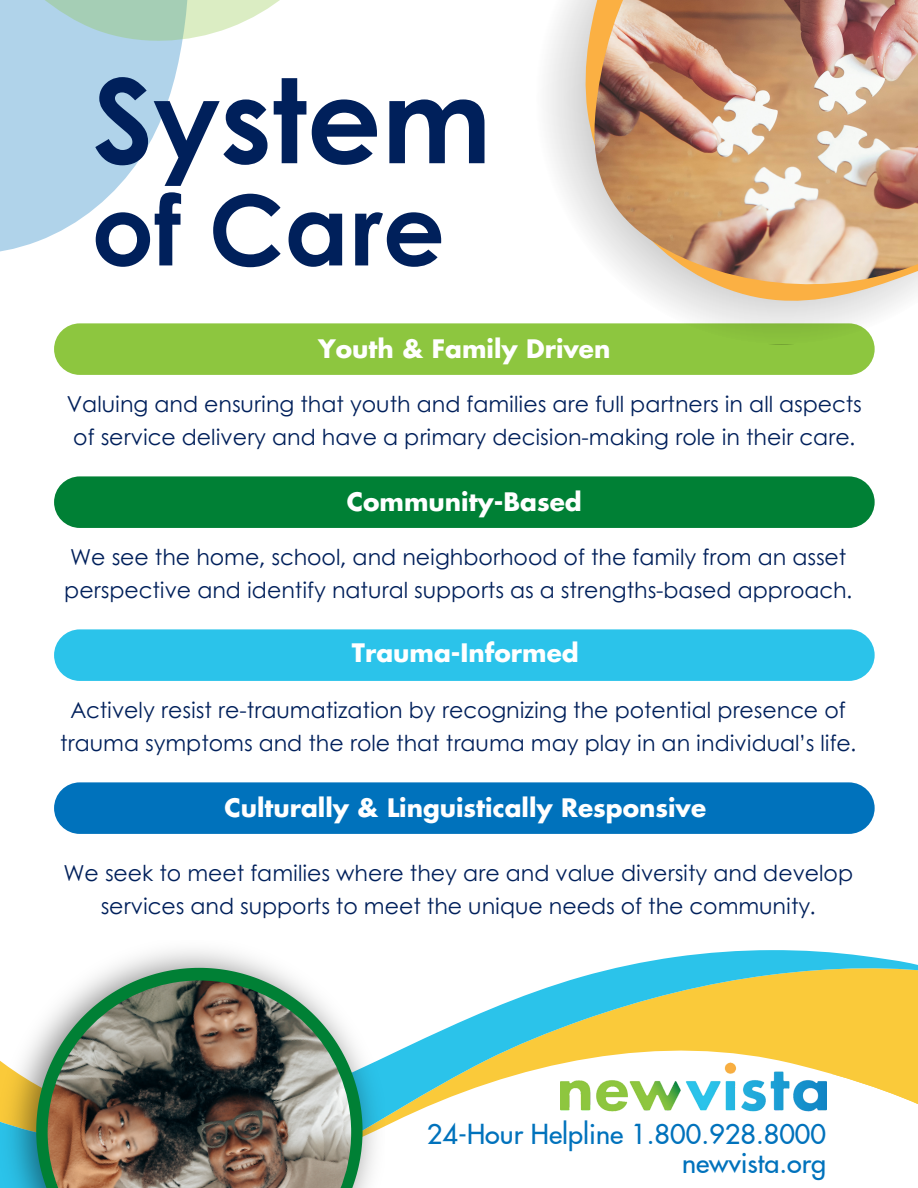
<style>
.page{position:relative;width:918px;height:1188px;background:#fff}
.page>*{position:absolute;margin:0;border:0;box-sizing:border-box;transform-origin:0 0}
.t1{font:700 117px "Century Gothic";color:#00205b}
.t2{font:700 97.5px "Century Gothic";color:#00205b}
.t3{font:500 27px "Futura LT Pro";color:#0072bc}
.t4{font:700 24.75px "Futura";color:#fff}
.t5{font:22.05px/32.7px "Century Gothic";color:#00205b}
</style>
<div class="page">
<svg style="left:385px;top:950px;width:533px;height:176px"></svg>
<svg style="left:831px;top:1074px;width:87px;height:52px"></svg>
<div style="left:54px;top:323px;width:821px;height:52px;background:#8dc63f;border-radius:26px"></div>
<div style="left:54px;top:476px;width:821px;height:52px;background:#008035;border-radius:26px"></div>
<div style="left:54px;top:782px;width:821px;height:52px;background:#0072bc;border-radius:26px"></div>
<div style="left:54px;top:629px;width:821px;height:52px;background:#2bc3ea;border-radius:26px"></div>
<img style="left:27px;top:950px;width:358px;height:238px">
<svg style="left:36px;top:968px;width:326px;height:220px"></svg>
<svg style="left:0;top:1055px;width:48px;height:133px;background:#78af88"></svg>
<img style="left:48px;top:980px;width:303px;height:208px">
<svg style="left:510px;top:0;width:408px;height:375px"></svg>
<img style="left:592px;top:0;width:326px;height:284px">
<svg style="left:0;top:42px;width:182px;height:210px;fill:#b0d3ea"></svg>
<svg style="left:0;top:0;width:280px;height:42px;background:#bfdcd2"></svg>
<img style="left:561px;top:1055px;width:265px;height:62px">
<p class="t1" style="left:92px;top:32px;width:401px">System</p>
<p class="t2" style="left:92px;top:156px;width:355px">of Care</p>
<p class="t4" style="left:318px;top:337px;width:294px">Youth &amp; Family Driven</p>
<p class="t5" style="left:67px;top:387px;width:796px">Valuing and ensuring that youth and families are full partners in all aspects of service delivery and have a primary decision-making role in their care.</p>
<p class="t4" style="left:347px;top:490px;width:236px">Community-Based</p>
<p class="t5" style="left:64px;top:540px;width:790px">We see the home, school, and neighborhood of the family from an asset perspective and identify natural supports as a strengths-based approach.</p>
<p class="t4" style="left:352px;top:641px;width:228px">Trauma-Informed</p>
<p class="t5" style="left:60px;top:693px;width:798px;text-align:center">Actively resist re-traumatization by recognizing the potential presence of trauma symptoms and the role that trauma may play in an individual’s life.</p>
<p class="t4" style="left:224px;top:796px;width:483px">Culturally &amp; Linguistically Responsive</p>
<p class="t5" style="left:63px;top:855px;width:791px;text-align:center">We seek to meet families where they are and value diversity and develop services and supports to meet the unique needs of the community.</p>
<p class="t3" style="left:427px;top:1121px;width:401px">24-Hour Helpline 1.800.928.8000</p>
<p class="t3" style="left:682px;top:1151px;width:146px">newvista.org</p>
</div>
